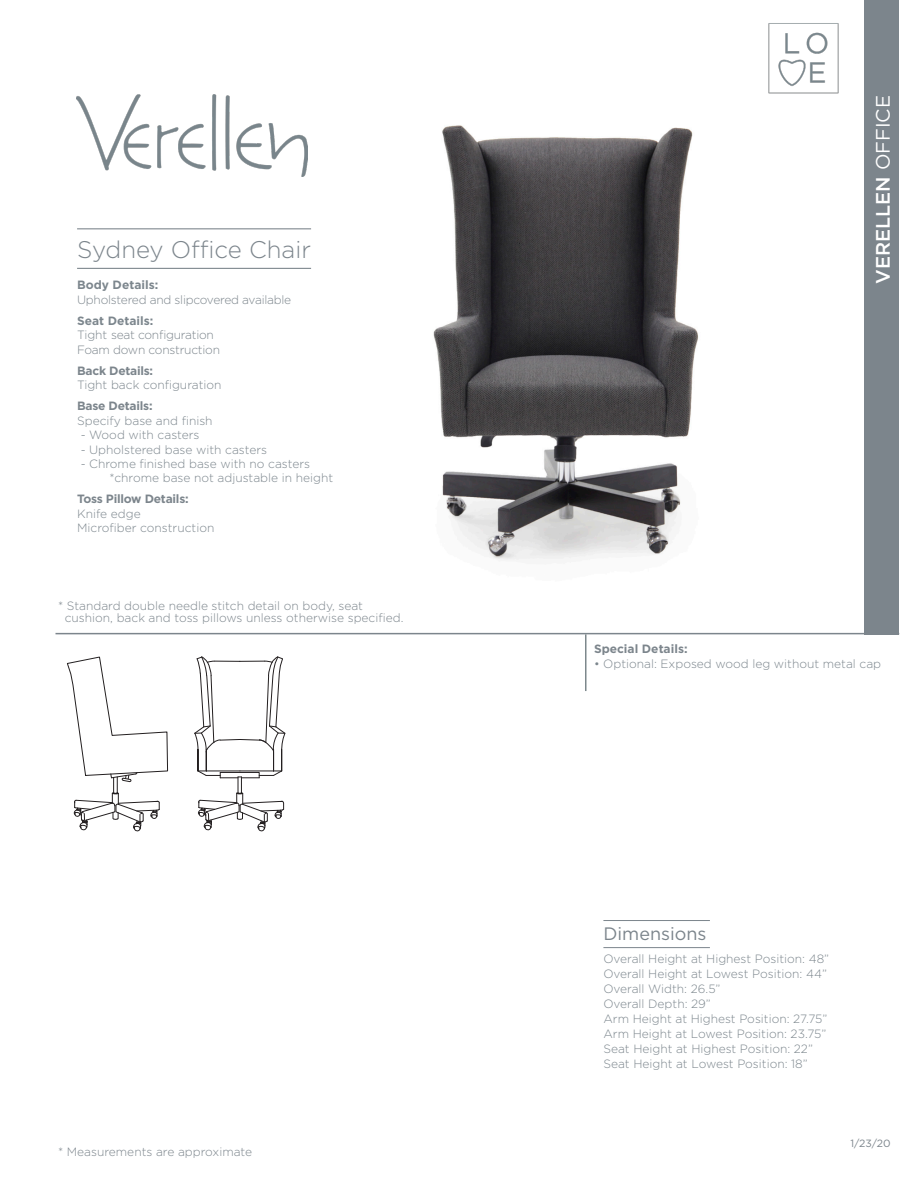
<style>
.page{position:relative;width:918px;height:1188px;background:#fff}
.page>*{position:absolute;margin:0;border:0;box-sizing:border-box;transform-origin:0 0}
.t1{font:300 24px "Gotham";color:#7c858c}
.t2{font:500 19.5px "Gotham";color:#fff}
.t3{font:18px "Gotham";color:#7c858c}
.t4{font:300 12px "Gotham";color:#7c868d}
.t5{font:300 12px "Gotham";color:#7c858c}
.t6{font:300 12px "Gotham";letter-spacing:-.02em;color:#7c858c}
.t7{font:700 12px "Gotham";letter-spacing:-.02em;color:#7c858c}
.t8{font:700 12px "Gotham";color:#7c868d}
.t9{font:700 12px "Gotham";color:#7c858c}
.t10{font:10.5px "Gotham";color:#7c858c}
.s1{color:#7c868d}
.s2{font-weight:400}
</style>
<div class="page">
<hr style="left:603px;top:920px;width:107px;height:1px;background:#7c858c">
<hr style="left:603px;top:947px;width:107px;height:1px;background:#7c858c">
<hr style="left:56px;top:633px;width:843px;height:1px;background:#7c858c">
<div style="left:865px;top:0;width:34px;height:634px;background:#7c858c"></div>
<hr style="left:77px;top:228px;width:234px;height:1px;background:#7c858c">
<hr style="left:77px;top:268px;width:234px;height:1px;background:#7c858c">
<img style="left:768px;top:23px;width:71px;height:71px">
<img style="left:77px;top:95px;width:230px;height:82px">
<hr style="left:585px;top:634px;width:1px;height:57px;background:#7d888c">
<img style="left:433px;top:125px;width:265px;height:435px">
<svg style="left:194px;top:656px;width:91px;height:175px"></svg>
<svg style="left:67px;top:657px;width:101px;height:174px"></svg>
<p class="t1" style="left:77px;top:235px;width:235px">Sydney Office Chair</p>
<p class="t8" style="left:77px;top:277px;width:83px">Body Details:</p>
<p class="t6" style="left:77px;top:292px;width:216px">Upholstered and slipcovered available</p>
<p class="t8" style="left:77px;top:313px;width:78px">Seat Details:</p>
<p class="t6" style="left:77px;top:327px;width:138px"><span class="s1">Tight</span> seat configuration</p>
<p class="t6" style="left:77px;top:342px;width:145px">Foam down construction</p>
<p class="t7" style="left:77px;top:363px;width:78px">Back Details:</p>
<p class="t4" style="left:77px;top:377px;width:146px">Tight back configuration</p>
<p class="t7" style="left:77px;top:398px;width:77px">Base Details:</p>
<p class="t4" style="left:77px;top:413px;width:137px">Specify base and finish</p>
<p class="t4" style="left:81px;top:427px;width:120px">- Wood with casters</p>
<p class="t4" style="left:81px;top:442px;width:188px">- Upholstered base with casters</p>
<p class="t4" style="left:81px;top:456px;width:231px">- Chrome finished base with no casters</p>
<p class="t4" style="left:110px;top:470px;width:225px">*chrome base not adjustable in height</p>
<p class="t7" style="left:77px;top:491px;width:113px">Toss Pillow Details:</p>
<p class="t4" style="left:77px;top:506px;width:65px">Knife edge</p>
<p class="t4" style="left:77px;top:520px;width:139px">Microfiber construction</p>
<p class="t5" style="left:58px;top:598px;width:307px">* Standard double needle stitch detail on body, seat</p>
<p class="t5" style="left:65px;top:610px;width:340px">cushion, back and toss pillows unless otherwise specified.</p>
<p class="t5" style="left:58px;top:1144px;width:196px">* Measurements are approximate</p>
<p class="t2" style="left:870px;top:284px;width:190px;rotate:-90deg">VERELLEN <span class="s2">OFFICE</span></p>
<p class="t9" style="left:594px;top:641px;width:95px">Special Details:</p>
<p class="t4" style="left:594px;top:656px;width:289px">• Optional: Exposed wood leg without metal cap</p>
<p class="t3" style="left:603px;top:922px;width:105px">Dimensions</p>
<p class="t4" style="left:603px;top:951px;width:227px">Overall Height at Highest Position: 48”</p>
<p class="t4" style="left:603px;top:966px;width:225px">Overall Height at Lowest Position: 44”</p>
<p class="t4" style="left:603px;top:981px;width:119px">Overall Width: 26.5”</p>
<p class="t4" style="left:603px;top:996px;width:109px">Overall Depth: 29”</p>
<p class="t4" style="left:603px;top:1011px;width:226px">Arm Height at Highest Position: 27.75”</p>
<p class="t4" style="left:603px;top:1026px;width:225px">Arm Height at Lowest Position: 23.75”</p>
<p class="t4" style="left:603px;top:1041px;width:211px">Seat Height at Highest Position: 22”</p>
<p class="t4" style="left:603px;top:1056px;width:206px">Seat Height at Lowest Position: 18”</p>
<p class="t10" style="left:850px;top:1136px;width:42px">1/23/20</p>
</div>
